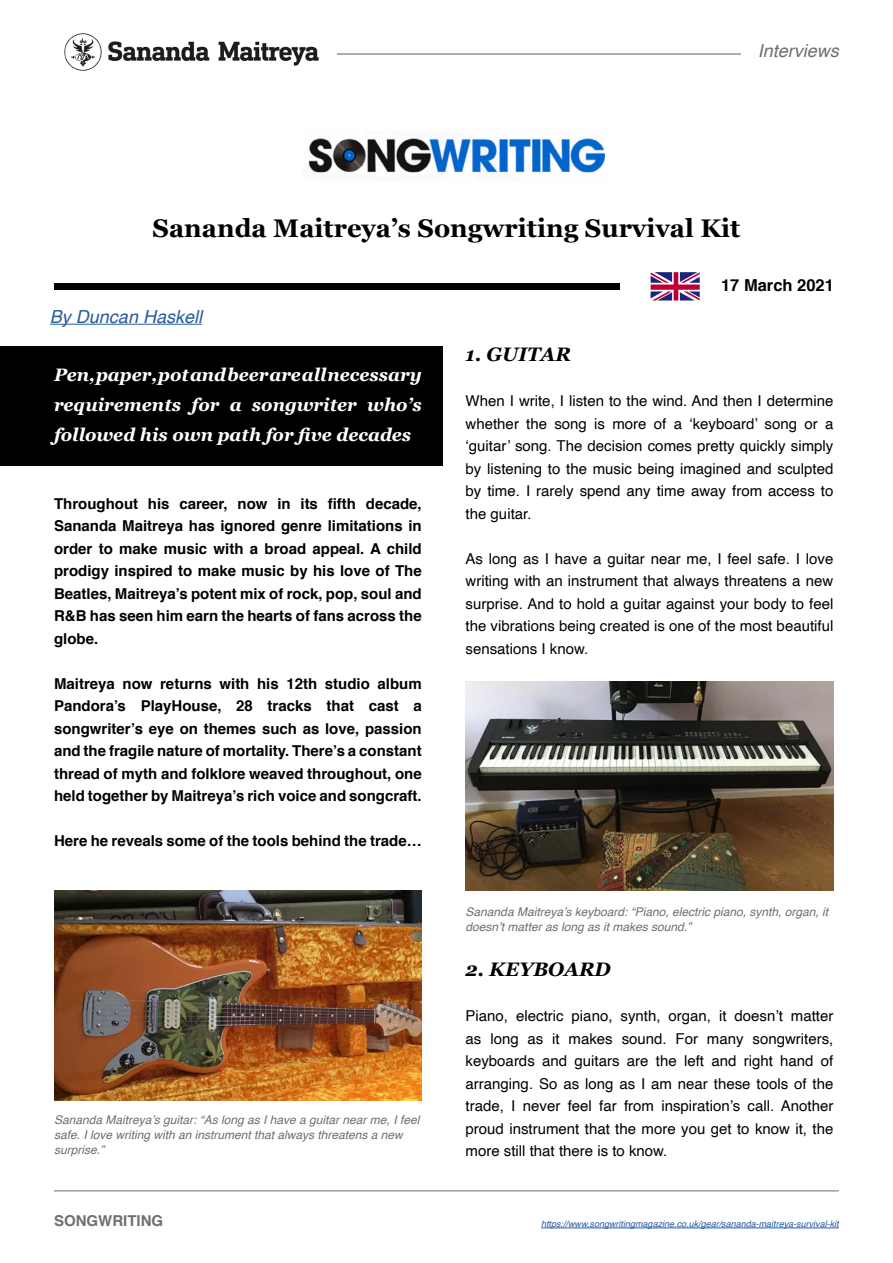
<style>
.page{position:relative;width:893px;height:1263px;background:#fff}
.page>*{position:absolute;margin:0;border:0;box-sizing:border-box;transform-origin:0 0}
.t1{font:700 25.5px "Georgia";color:#000}
.t2{font:italic 700 19.5px "Georgia";color:#000}
.t3{font:italic 700 18px/30px "Georgia";color:#fff;text-align:justify}
.t4{font:italic 18px "Helvetica";color:#275b9b}
.t5{font:italic 18px "Helvetica";color:#706f6f}
.t6{font:700 16.5px "Helvetica";color:#000}
.t7{font:15px/22.5px "Helvetica";color:#000;text-align:justify}
.t8{font:700 15px/22.5px "Helvetica";color:#000;text-align:justify}
.t9{font:700 15px "Helvetica";color:#706f6f}
.t10{font:italic 12px/15px "Helvetica";color:#706f6f}
.t11{font:italic 9px "Helvetica";color:#275b9b}
</style>
<div class="page">
<div style="left:0;top:347px;width:442px;height:119px;background:#000"></div>
<div style="left:54px;top:283px;width:566px;height:7px;background:#000"></div>
<img style="left:64px;top:33px;width:255px;height:38px">
<hr style="left:50px;top:324px;width:152px;height:1px;background:#275b9b">
<hr style="left:337px;top:53px;width:404px;height:2px;background:#706f6f">
<hr style="left:54px;top:1190px;width:785px;height:1px;background:#706f6f">
<img style="left:308px;top:137px;width:298px;height:37px">
<hr style="left:541px;top:1227px;width:298px;height:1px;background:#275b9b">
<svg style="left:651px;top:272px;width:49px;height:28px"></svg>
<img style="left:54px;top:891px;width:368px;height:209px">
<img style="left:466px;top:681px;width:367px;height:210px">
<p class="t5" style="left:758px;top:36px;width:83px">Interviews</p>
<h1 class="t1" style="left:153px;top:209px;width:589px">Sananda Maitreya’s Songwriting Survival Kit</h1>
<p class="t6" style="left:721px;top:272px;width:114px">17 March 2021</p>
<p class="t4" style="left:50px;top:302px;width:154px">By Duncan Haskell</p>
<p class="t3" style="left:54px;top:359px;width:369px">Pen, paper, pot and beer are all necessary requirements for a songwriter who’s followed his own path for five decades</p>
<p class="t8" style="left:54px;top:492px;width:369px">Throughout his career, now in its fifth decade, Sananda Maitreya has ignored genre limitations in order to make music with a broad appeal. A child prodigy inspired to make music by his love of The Beatles, Maitreya’s potent mix of rock, pop, soul and R&amp;B has seen him earn the hearts of fans across the globe.</p>
<p class="t8" style="left:54px;top:672px;width:369px">Maitreya now returns with his 12th studio album Pandora’s PlayHouse, 28 tracks that cast a songwriter’s eye on themes such as love, passion and the fragile nature of mortality. There’s a constant thread of myth and folklore weaved throughout, one held together by Maitreya’s rich voice and songcraft.</p>
<p class="t8" style="left:54px;top:830px;width:369px">Here he reveals some of the tools behind the trade…</p>
<p class="t10" style="left:54px;top:1112px;width:367px">Sananda Maitreya’s guitar: “As long as I have a guitar near me, I feel safe. I love writing with an instrument that always threatens a new surprise.”</p>
<h2 class="t2" style="left:466px;top:340px;width:107px">1. GUITAR</h2>
<p class="t7" style="left:466px;top:390px;width:369px">When I write, I listen to the wind. And then I determine whether the song is more of a ‘keyboard’ song or a ‘guitar’ song. The decision comes pretty quickly simply by listening to the music being imagined and sculpted by time. I rarely spend any time away from access to the guitar.</p>
<p class="t7" style="left:466px;top:548px;width:369px">As long as I have a guitar near me, I feel safe. I love writing with an instrument that always threatens a new surprise. And to hold a guitar against your body to feel the vibrations being created is one of the most beautiful sensations I know.</p>
<p class="t10" style="left:466px;top:905px;width:364px">Sananda Maitreya’s keyboard: “Piano, electric piano, synth, organ, it doesn’t matter as long as it makes sound.”</p>
<h2 class="t2" style="left:466px;top:955px;width:147px">2. KEYBOARD</h2>
<p class="t7" style="left:466px;top:1005px;width:369px">Piano, electric piano, synth, organ, it doesn’t matter as long as it makes sound. For many songwriters, keyboards and guitars are the left and right hand of arranging. So as long as I am near these tools of the trade, I never feel far from inspiration’s call. Another proud instrument that the more you get to know it, the more still that there is to know.</p>
<p class="t9" style="left:54px;top:1209px;width:111px">SONGWRITING</p>
<p class="t11" style="left:541px;top:1217px;width:299px">https://www.songwritingmagazine.co.uk/gear/sananda-maitreya-survival-kit</p>
</div>
